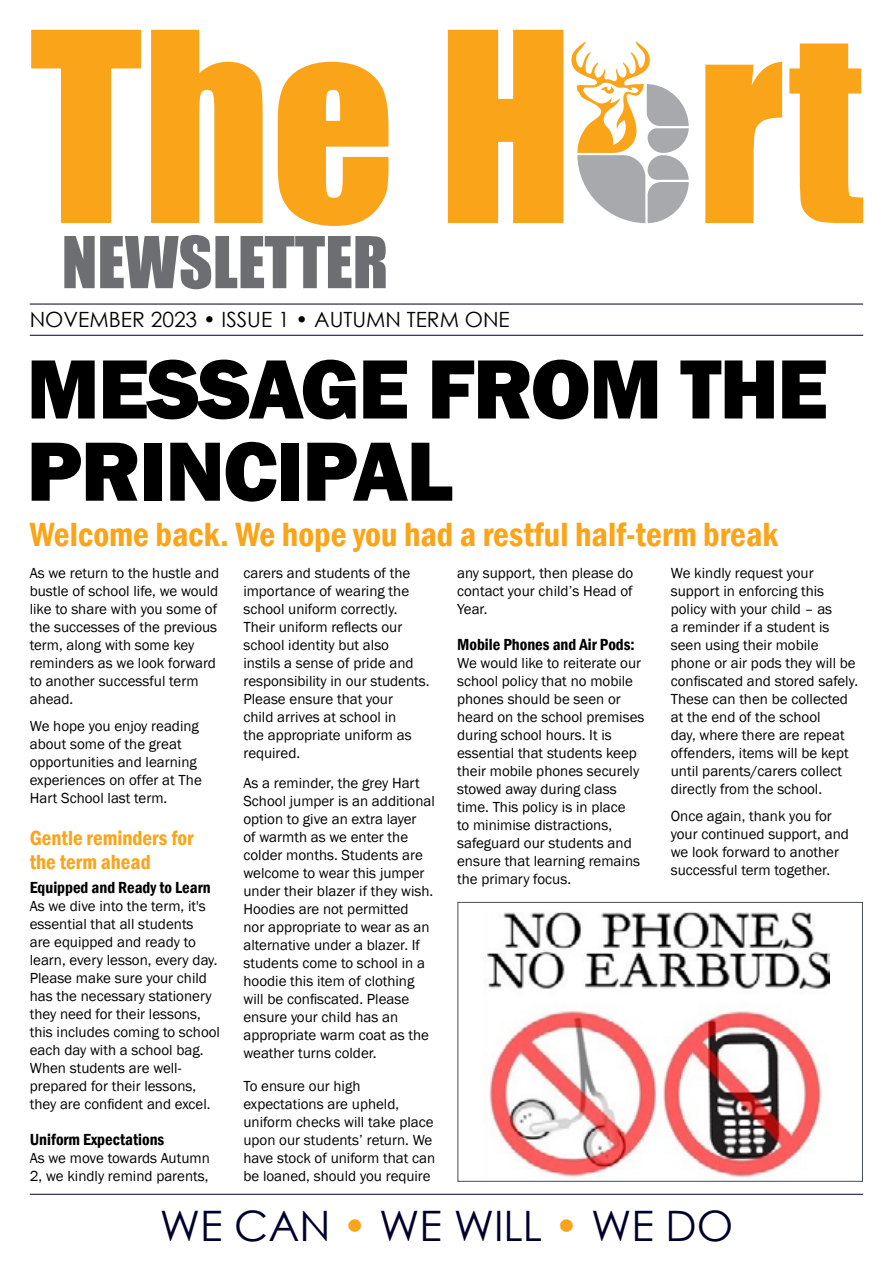
<style>
.page{position:relative;width:893px;height:1263px;background:#fff}
.page>*{position:absolute;margin:0;border:0;box-sizing:border-box;transform-origin:0 0}
.t1{font:244.5px "Impact";color:#faa41a}
.t2{font:800 87px/82.2px "Franklin Gothic";letter-spacing:-.02em;color:#000}
.t3{font:66px "Impact";color:#6d6e71}
.t4{font:42px "Century Gothic";color:#00002d}
.t5{font:600 condensed 34.5px "Franklin Gothic";color:#faa41a}
.t6{font:21px "Century Gothic";color:#000}
.t7{font:600 condensed 21px/24px "Franklin Gothic";color:#faa41a}
.t8{font:600 condensed 16.5px "Franklin Gothic";color:#000}
.t9{font:15px/18px "Franklin Gothic";color:#000}
.s1{color:#faa41a}
</style>
<div class="page">
<hr style="left:30px;top:1194px;width:833px;height:1px;background:#00002d">
<hr style="left:30px;top:304px;width:833px;height:1px;background:#00002d">
<hr style="left:30px;top:335px;width:833px;height:1px;background:#00002d">
<svg style="left:571px;top:42px;width:118px;height:181px"></svg>
<img style="left:487px;top:911px;width:342px;height:267px">
<div style="left:458px;top:902px;width:405px;height:279px;border:1px solid #474c55"></div>
<h1 class="t1" style="left:30px;top:-63px;width:835px">The Hart</h1>
<h3 class="t3" style="left:62px;top:211px;width:328px">NEWSLETTER</h3>
<h3 class="t6" style="left:30px;top:305px;width:482px">NOVEMBER 2023 • ISSUE 1 • AUTUMN TERM ONE</h3>
<h2 class="t2" style="left:27px;top:348px;width:803px">MESSAGE FROM THE<br>PRINCIPAL</h2>
<h3 class="t5" style="left:30px;top:512px;width:750px">Welcome back. We hope you had a restful half-term break</h3>
<p class="t9" style="left:457px;top:564px;width:178px;text-align:justify">any support, then please do contact your child’s Head of Year.</p>
<p class="t8" style="left:457px;top:634px;width:179px">Mobile Phones and Air Pods:</p>
<p class="t9" style="left:457px;top:654px;width:189px">We would like to reiterate our school policy that no mobile phones should be seen or heard on the school premises during school hours. It is essential that students keep their mobile phones securely stowed away during class time. This policy is in place<br>to minimise distractions, safeguard our students and ensure that learning remains the primary focus.</p>
<p class="t9" style="left:243px;top:564px;width:188px">carers and students of the importance of wearing the school uniform correctly.<br>Their uniform reflects our school identity but also instils a sense of pride and responsibility in our students.<br>Please ensure that your<br>child arrives at school in<br>the appropriate uniform as required.</p>
<p class="t9" style="left:243px;top:774px;width:193px">As a reminder, the grey Hart<br>School jumper is an additional option to give an extra layer<br>of warmth as we enter the colder months. Students are welcome to wear this jumper under their blazer if they wish.<br>Hoodies are not permitted<br>nor appropriate to wear as an alternative under a blazer. If students come to school in a hoodie this item of clothing will be confiscated. Please ensure your child has an appropriate warm coat as the weather turns colder.</p>
<p class="t9" style="left:243px;top:1077px;width:193px">To ensure our high expectations are upheld, uniform checks will take place upon our students’ return. We have stock of uniform that can be loaned, should you require</p>
<p class="t9" style="left:30px;top:564px;width:191px">As we return to the hustle and bustle of school life, we would like to share with you some of the successes of the previous term, along with some key reminders as we look forward to another successful term ahead.</p>
<p class="t9" style="left:30px;top:717px;width:174px">We hope you enjoy reading about some of the great opportunities and learning experiences on offer at The<br>Hart School last term.</p>
<h3 class="t7" style="left:30px;top:826px;width:165px">Gentle reminders for the term ahead</h3>
<p class="t8" style="left:30px;top:877px;width:182px">Equipped and Ready to Learn</p>
<p class="t9" style="left:30px;top:897px;width:192px">As we dive into the term, it's essential that all students<br>are equipped and ready to learn, every lesson, every day.<br>Please make sure your child has the necessary stationery they need for their lessons, this includes coming to school each day with a school bag.<br>When students are well&shy;prepared for their lessons, they are confident and excel.</p>
<p class="t8" style="left:30px;top:1129px;width:136px">Uniform Expectations</p>
<p class="t9" style="left:30px;top:1149px;width:182px">As we move towards Autumn<br>2, we kindly remind parents,</p>
<p class="t9" style="left:671px;top:564px;width:189px">We kindly request your support in enforcing this policy with your child – as<br>a reminder if a student is seen using their mobile phone or air pods they will be confiscated and stored safely.<br>These can then be collected at the end of the school<br>day, where there are repeat offenders, items will be kept until parents/carers collect directly from the school.</p>
<p class="t9" style="left:671px;top:807px;width:180px">Once again, thank you for your continued support, and we look forward to another successful term together.</p>
<h3 class="t4" style="left:160px;top:1197px;width:575px">WE CAN <span class="s1">•</span> WE WILL <span class="s1">•</span> WE DO</h3>
</div>
